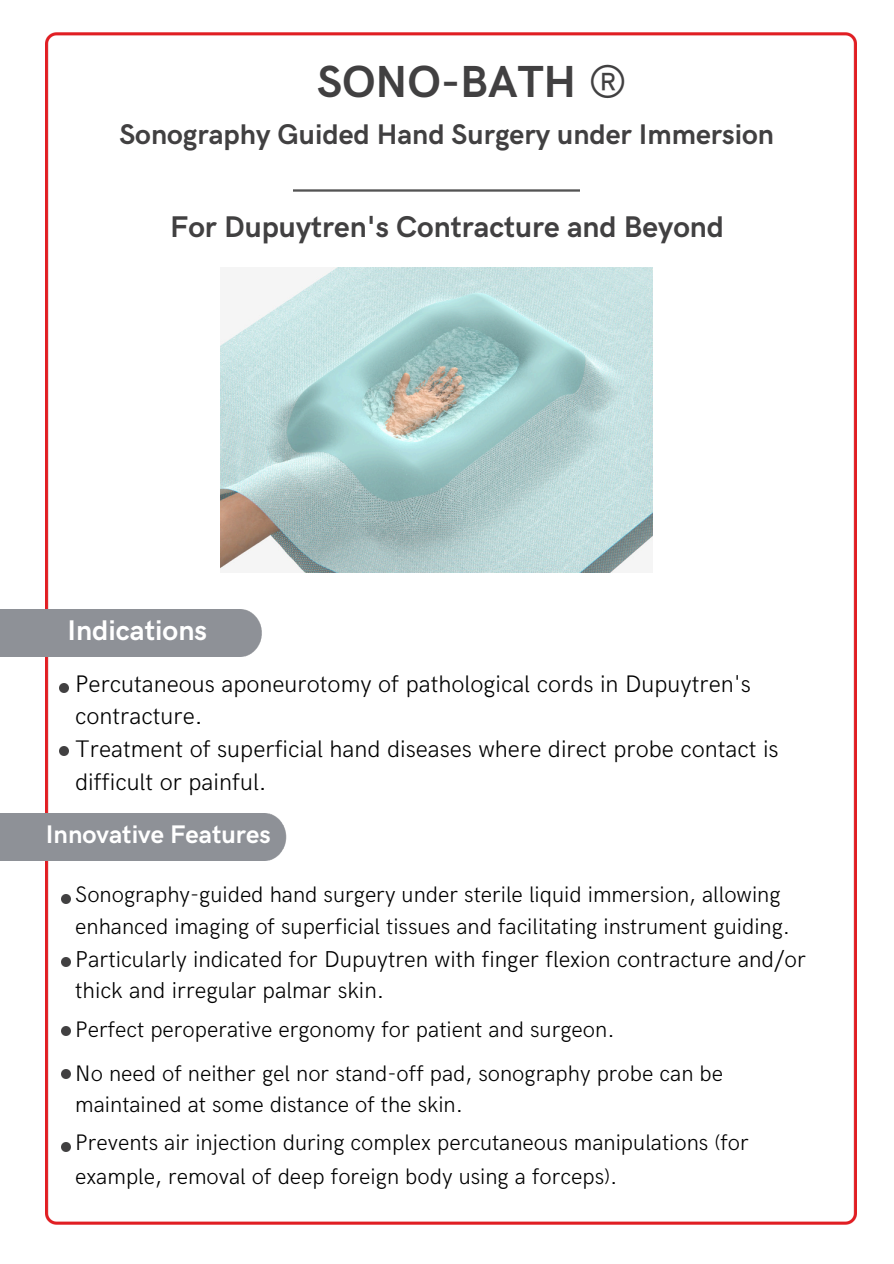
<style>
.page{position:relative;width:894px;height:1264px;background:#fff}
.page>*{position:absolute;margin:0;border:0;box-sizing:border-box;transform-origin:0 0}
.t1{font:700 45px "HK Grotesk";color:#414041}
.t2{font:700 30px "HK Grotesk";color:#414041}
.t3{font:700 28.5px "HK Grotesk";color:#414041}
.t4{font:700 28.5px "HK Grotesk";color:#fff}
.t5{font:700 25.5px "HK Grotesk";color:#fff}
.t6{font:300 24px/32.7px "HK Grotesk";color:#000}
.t7{font:300 22.95px/31.5px "HK Grotesk";color:#000}
.t8{font:300 22.5px/43.8px "HK Grotesk";color:#000}
.s1{font-weight:400}
</style>
<div class="page">
<img style="left:45px;top:32px;width:811px;height:1192px">
<div style="left:0;top:609px;width:264px;height:48px;background:#8e9197"></div>
<svg style="left:59px;top:683px;width:9px;height:9px"></svg>
<svg style="left:59px;top:746px;width:9px;height:9px"></svg>
<svg style="left:61px;top:894px;width:9px;height:9px"></svg>
<svg style="left:61px;top:957px;width:9px;height:9px"></svg>
<svg style="left:61px;top:1026px;width:9px;height:9px"></svg>
<svg style="left:61px;top:1069px;width:9px;height:9px"></svg>
<svg style="left:61px;top:1141px;width:9px;height:9px"></svg>
<div style="left:0;top:813px;width:287px;height:47px;background:#8e9197"></div>
<img style="left:293px;top:189px;width:286px;height:2px">
<img style="left:220px;top:267px;width:432px;height:305px">
<p class="t1" style="left:317px;top:57px;width:311px">SONO-BATH <span class="s1">®</span></p>
<p class="t3" style="left:119px;top:118px;width:656px">Sonography Guided Hand Surgery under Immersion</p>
<p class="t2" style="left:170px;top:210px;width:555px">For Dupuytren's Contracture and Beyond</p>
<p class="t4" style="left:67px;top:614px;width:141px">Indications</p>
<p class="t6" style="left:75px;top:668px;width:704px">Percutaneous aponeurotomy of pathological cords in Dupuytren's contracture.<br>Treatment of superficial hand diseases where direct probe contact is difficult or painful.</p>
<p class="t5" style="left:46px;top:819px;width:226px">Innovative Features</p>
<h3 class="t8" style="left:75px;top:879px;width:716px;line-height:31.5px">Sonography-guided hand surgery under sterile liquid immersion, allowing enhanced imaging of superficial tissues and facilitating instrument guiding.</h3>
<p class="t7" style="left:75px;top:944px;width:732px">Particularly indicated for Dupuytren with finger flexion contracture and/or thick and irregular palmar skin.</p>
<p class="t8" style="left:75px;top:1008px;width:649px">Perfect peroperative ergonomy for patient and surgeon.<br>No need of neither gel nor stand-off pad, sonography probe can be</p>
<p class="t8" style="left:75px;top:1083px;width:389px">maintained at some distance of the skin.</p>
<h2 class="t8" style="left:75px;top:1121px;width:675px">Prevents air injection during complex percutaneous manipulations (for</h2>
<p class="t8" style="left:75px;top:1155px;width:543px">example, removal of deep foreign body using a forceps).</p>
</div>
